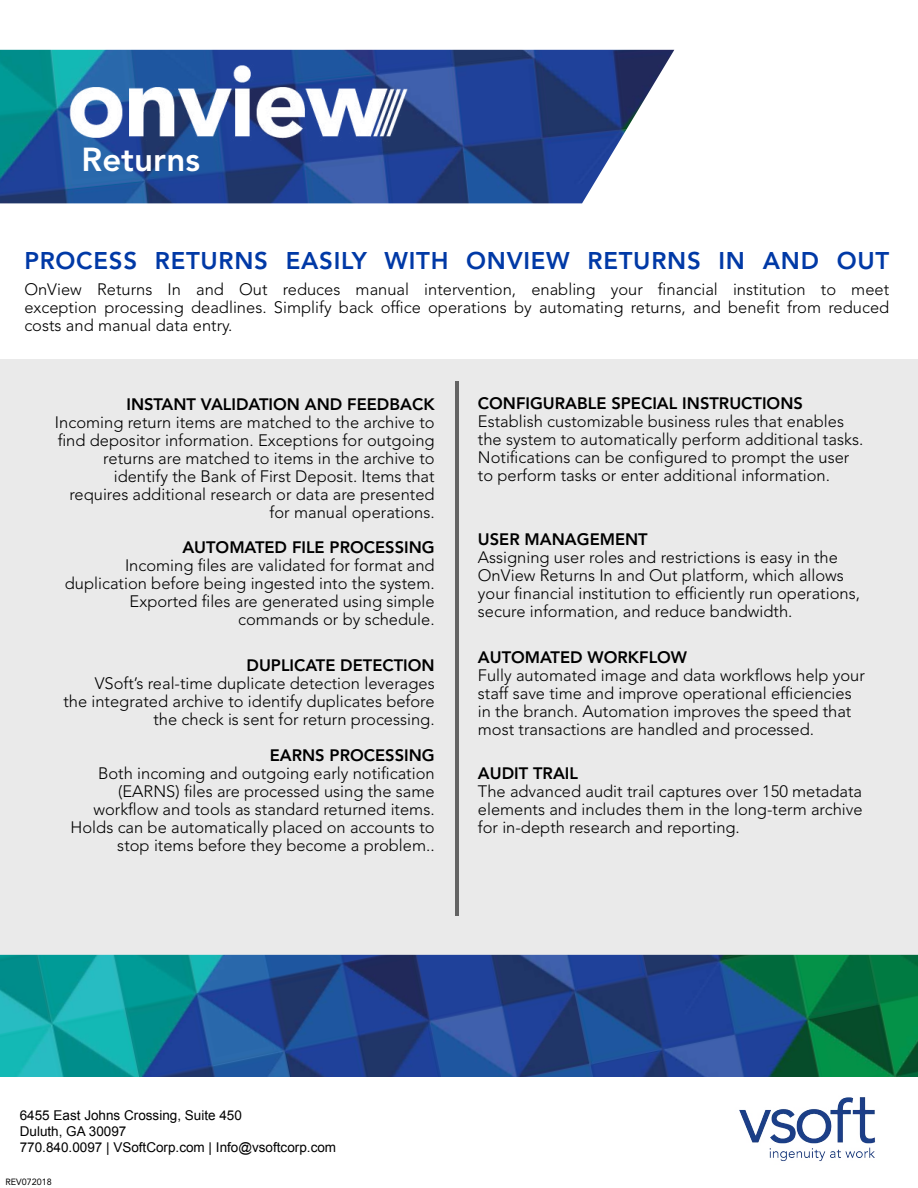
<style>
.page{position:relative;width:918px;height:1188px;background:#fff}
.page>*{position:absolute;margin:0;border:0;box-sizing:border-box;transform-origin:0 0}
.t1{font:800 33px "Avenir LT Std";color:#fff}
.t2{font:800 24px "Avenir LT Std";letter-spacing:.03em;color:#0039a6}
.t3{font:300 16.5px/18px "Avenir LT Std";color:#000;text-align:right}
.t4{font:800 16.5px "Avenir LT Std";color:#000}
.t5{font:13.5px/16.2px "Arial";color:#000}
.t6{font:9px "Avenir LT Std";color:#000}
</style>
<div class="page">
<div style="left:0;top:359px;width:918px;height:605px;background:#eaeaea"></div>
<img style="left:0;top:50px;width:674px;height:153px">
<img style="left:41px;top:54px;width:392px;height:95px">
<hr style="left:455px;top:381px;width:4px;height:535px;background:#646464">
<img style="left:739px;top:1097px;width:137px;height:64px">
<img style="left:0;top:955px;width:918px;height:122px">
<h1 class="t1" style="left:82px;top:140px;width:120px">Returns</h1>
<h2 class="t2" style="left:24px;top:246px;width:866px">PROCESS RETURNS EASILY WITH ONVIEW RETURNS IN AND OUT</h2>
<p class="t3" style="left:24px;top:281px;width:866px;text-align:justify">OnView Returns In and Out reduces manual intervention, enabling your financial institution to meet exception processing deadlines. Simplify back office operations by automating returns, and benefit from reduced costs and manual data entry.</p>
<p class="t4" style="left:126px;top:395px;width:310px">INSTANT VALIDATION AND FEEDBACK</p>
<p class="t3" style="left:55px;top:414px;width:381px">Incoming return items are matched to the archive to find depositor information. Exceptions for outgoing returns are matched to items in the archive to identify the Bank of First Deposit. Items that requires additional research or data are presented for manual operations.</p>
<p class="t4" style="left:182px;top:537px;width:254px">AUTOMATED FILE PROCESSING</p>
<p class="t3" style="left:65px;top:556px;width:371px">Incoming files are validated for format and duplication before being ingested into the system.<br>Exported files are generated using simple commands or by schedule.</p>
<p class="t4" style="left:247px;top:655px;width:190px">DUPLICATE DETECTION</p>
<p class="t3" style="left:63px;top:674px;width:373px">VSoft’s real-time duplicate detection leverages<br>the integrated archive to identify duplicates before the check is sent for return processing.</p>
<p class="t4" style="left:270px;top:745px;width:166px">EARNS PROCESSING</p>
<p class="t3" style="left:71px;top:764px;width:366px">Both incoming and outgoing early notification (EARNS) files are processed using the same workflow and tools as standard returned items.<br>Holds can be automatically placed on accounts to stop items before they become a problem..</p>
<p class="t4" style="left:478px;top:393px;width:327px">CONFIGURABLE SPECIAL INSTRUCTIONS</p>
<p class="t3" style="left:478px;top:412px;width:387px;text-align:left">Establish customizable business rules that enables the system to automatically perform additional tasks.<br>Notifications can be configured to prompt the user to perform tasks or enter additional information.</p>
<p class="t4" style="left:478px;top:530px;width:171px">USER MANAGEMENT</p>
<p class="t3" style="left:478px;top:549px;width:384px;text-align:left">Assigning user roles and restrictions is easy in the OnView Returns In and Out platform, which allows your financial institution to efficiently run operations, secure information, and reduce bandwidth.</p>
<p class="t4" style="left:478px;top:648px;width:211px">AUTOMATED WORKFLOW</p>
<p class="t3" style="left:478px;top:666px;width:389px;text-align:left">Fully automated image and data workflows help your staff save time and improve operational efficiencies in the branch. Automation improves the speed that most transactions are handled and processed.</p>
<p class="t4" style="left:478px;top:763px;width:102px">AUDIT TRAIL</p>
<p class="t3" style="left:478px;top:782px;width:386px;text-align:justify">The advanced audit trail captures over 150 metadata elements and includes them in the long-term archive for in-depth research and reporting.</p>
<p class="t5" style="left:20px;top:1107px;width:318px">6455 East Johns Crossing, Suite 450<br>Duluth, GA 30097<br>770.840.0097 | VSoftCorp.com | Info@vsoftcorp.com</p>
<p class="t6" style="left:5px;top:1177px;width:48px">REV072018</p>
</div>
